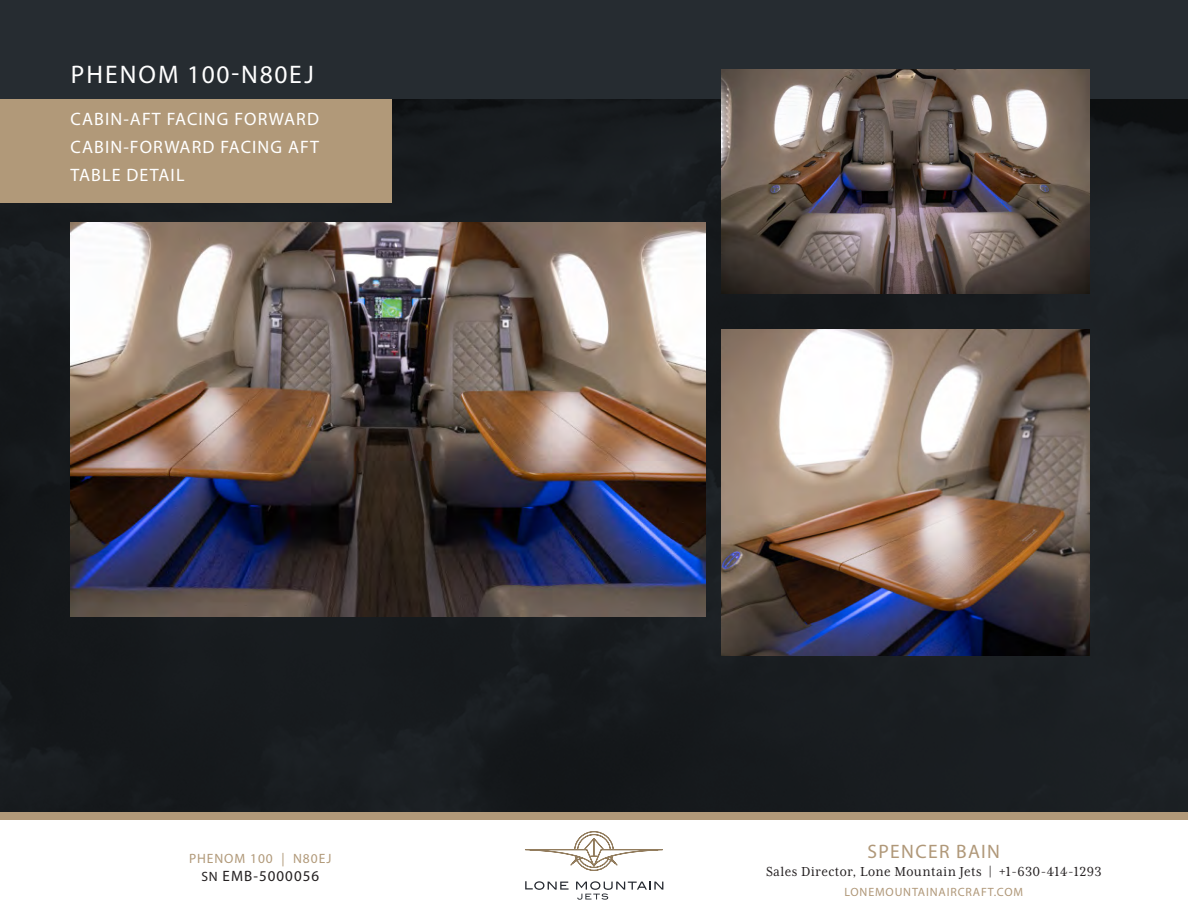
<style>
.page{position:relative;width:1188px;height:918px;background:#fff}
.page>*{position:absolute;margin:0;border:0;box-sizing:border-box;transform-origin:0 0}
.Aircraft_Model_page{font:25.5px "Myriad Pro";letter-spacing:.08em;color:#fff}
.Sales_Name{font:19.5px "Myriad Pro";letter-spacing:.07em;color:#b09879}
.White_text_page_subh{font:18px "Myriad Pro";letter-spacing:.06em;color:#fff}
.Sales_Contact_info{font:15px "Mrs Eaves XL Serif Nar OT";letter-spacing:.025em;color:#231f20}
.t1{font:15px "Myriad Pro";letter-spacing:.07em;color:#231f20}
.t2{font:13.5px "Myriad Pro";letter-spacing:.07em;color:#b19979}
.Gold_head{font:12px "Myriad Pro";letter-spacing:.07em;color:#b09879}
.s1{font-size:13.5px}
</style>
<div class="page">
<div style="left:0;top:98px;width:1188px;height:714px;background:#181c1f"></div>
<div style="left:0;top:98px;width:392px;height:105px;background:#b19979"></div>
<div style="left:0;top:812px;width:1188px;height:8px;background:#b19979"></div>
<svg style="left:525px;top:881px;width:44px;height:9px"></svg>
<svg style="left:576px;top:881px;width:87px;height:19px"></svg>
<svg style="left:525px;top:831px;width:138px;height:40px"></svg>
<div style="left:0;top:0;width:1188px;height:98px;background:#262c31"></div>
<img style="left:721px;top:69px;width:369px;height:225px">
<img style="left:71px;top:222px;width:635px;height:394px">
<img style="left:721px;top:329px;width:369px;height:327px">
<p class="Aircraft_Model_page" style="left:71px;top:59px;width:244px">PHENOM 100-N80EJ</p>
<p class="White_text_page_subh" style="left:71px;top:108px;width:250px">CABIN-AFT FACING FORWARD</p>
<p class="White_text_page_subh" style="left:71px;top:136px;width:250px">CABIN-FORWARD FACING AFT</p>
<p class="White_text_page_subh" style="left:71px;top:164px;width:115px">TABLE DETAIL</p>
<p class="t2" style="left:189px;top:850px;width:144px">PHENOM 100 | N80EJ</p>
<p class="t1" style="left:201px;top:867px;width:119px"><span class="s1">SN</span> EMB-5000056</p>
<p class="Sales_Name" style="left:868px;top:840px;width:134px">SPENCER BAIN</p>
<p class="Sales_Contact_info" style="left:766px;top:864px;width:337px">Sales Director, Lone Mountain Jets | +1-630-414-1293</p>
<p class="Gold_head" style="left:844px;top:884px;width:180px">LONEMOUNTAINAIRCRAFT.COM</p>
</div>
